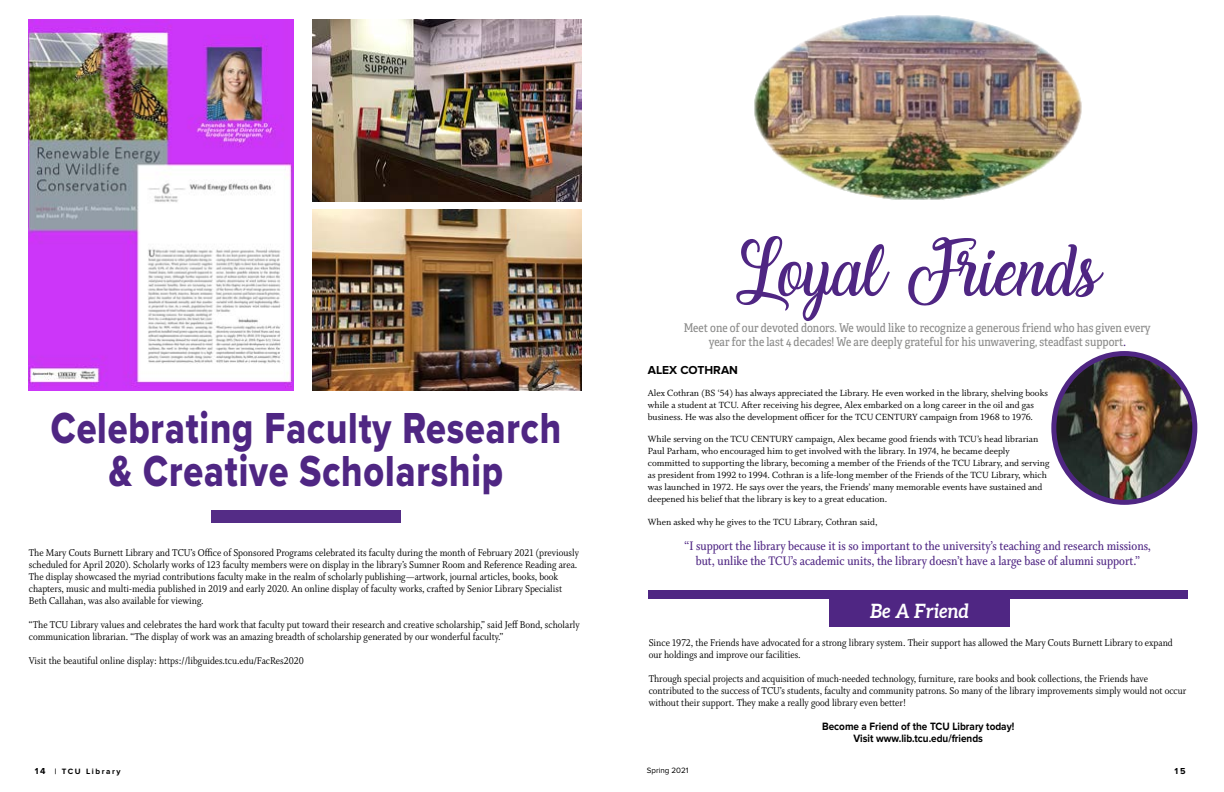
<style>
.page{position:relative;width:1224px;height:792px;background:#fff}
.page>*{position:absolute;margin:0;border:0;box-sizing:border-box;transform-origin:0 0}
.t1{font:55px "Laughing and Smiling";color:#4f2683}
.t2{font:45px/43.2px "Proxima Nova Extrabld";letter-spacing:.025em;color:#4f2683;text-align:center;scale:.8 1}
.t3{font:italic 700 19.8px "Aleo";color:#fff;scale:.91 1}
.t4{font:13.8px/14.4px "Whitman Semibold LF";color:#4f2683;text-align:center;scale:.87 1}
.t5{font:12px/14.4px "Adelle Condensed";color:#8b8b8a;text-align:center}
.t6{font:700 12px "Proxima Nova";color:#000}
.t7{font:11px/12px "Whitman Roman LF";color:#000;scale:.91 1}
.t8{font:700 11px/12px "Proxima Nova";color:#000;text-align:center;scale:.91 1}
.t9{font:10px/12px "Whitman Roman LF";color:#000}
.t10{font:700 9px "Proxima Nova";color:#000}
.t11{font:700 8px "Proxima Nova";letter-spacing:.2em;color:#000}
.t12{font:8px "Proxima Nova";color:#000}
.s1{font-size:10px}
.s2{color:#4f2683}
.s3{font-size:9px}
</style>
<div class="page">
<img style="left:1056px;top:354px;width:139px;height:148px">
<div style="left:1051px;top:351px;width:146px;height:154px;border:5px solid #4f2683;border-radius:50%"></div>
<img style="left:754px;top:15px;width:328px;height:185px">
<div style="left:648px;top:590px;width:540px;height:9px;background:#4f2683"></div>
<div style="left:829px;top:598px;width:180px;height:28px;background:#4f2683"></div>
<img style="left:29px;top:20px;width:265px;height:371px">
<img style="left:312px;top:20px;width:270px;height:182px">
<img style="left:312px;top:209px;width:270px;height:182px">
<div style="left:212px;top:511px;width:189px;height:12px;background:#4f2683"></div>
<h2 class="t2" style="left:51px;top:406px;width:639px">Celebrating Faculty Research &amp; Creative Scholarship</h2>
<p class="t7" style="left:29px;top:546px;width:606px">The Mary Couts Burnett Library and TCU’s Office of Sponsored Programs celebrated its faculty during the month of February 2021 (previously scheduled for April 2020). Scholarly works of 123 faculty members were on display in the library’s Sumner Room and Reference Reading area.<br>The display showcased the myriad contributions faculty make in the realm of scholarly publishing<span class="s1">—</span>artwork, journal articles, books, book chapters, music and multi-media published in 2019 and early 2020. An online display of faculty works, crafted by Senior Library Specialist Beth Callahan, was also available for viewing.</p>
<p class="t7" style="left:29px;top:618px;width:607px">“The TCU Library values and celebrates the hard work that faculty put toward their research and creative scholarship,” said Jeff Bond, scholarly communication librarian. “The display of work was an amazing breadth of scholarship generated by our wonderful faculty.”</p>
<p class="t7" style="left:29px;top:654px;width:304px">Visit the beautiful online display: https://libguides.tcu.edu/FacRes2020</p>
<h1 class="t1" style="left:735px;top:231px;width:367px">Loyal Friends</h1>
<p class="t5" style="left:684px;top:320px;width:469px">Meet one of our devoted donors. We would like to recognize a generous friend who has given every year for the last 4 decades! We are deeply grateful for his unwavering, steadfast support<span class="s2">.</span></p>
<p class="t6" style="left:648px;top:363px;width:92px">ALEX COTHRAN</p>
<p class="t9" style="left:648px;top:387px;width:402px">Alex Cothran (BS ‘54) has always appreciated the Library. He even worked in the library, shelving books while a student at TCU. After receiving his degree, Alex embarked on a long career in the oil and gas business. He was also the development officer for the TCU CENTURY campaign from 1968 to 1976.</p>
<p class="t9" style="left:648px;top:434px;width:403px">While serving on the TCU CENTURY campaign, Alex became good friends with TCU’s head librarian Paul Parham, who encouraged him to get involved with the library. In 1974, he became deeply committed to supporting the library, becoming a member of the Friends of the TCU Library, and serving as president from 1992 to 1994. Cothran is a life-long member of the Friends of the TCU Library, which was launched in 1972. He says over the years, the Friends’ many memorable events have sustained and deepened his belief that the library is key to a great education.</p>
<p class="t9" style="left:648px;top:516px;width:231px">When asked why he gives to the TCU Library, Cothran said,</p>
<p class="t4" style="left:685px;top:539px;width:538px">“I support the library because it is so important to the university’s teaching and research missions, but, unlike the TCU’s academic units, the library doesn’t have a large base of alumni support.”</p>
<h3 class="t3" style="left:870px;top:598px;width:110px">Be A Friend</h3>
<p class="t7" style="left:649px;top:637px;width:578px">Since 1972, the Friends have advocated for a strong library system. Their support has allowed the Mary Couts Burnett Library to expand our holdings and improve our facilities.</p>
<p class="t7" style="left:649px;top:673px;width:592px">Through special projects and acquisition of much-needed technology, furniture, rare books and book collections, the Friends have contributed to the success of TCU’s students, faculty and community patrons. So many of the library improvements simply would not occur without their support. They make a really good library even better!</p>
<p class="t8" style="left:822px;top:721px;width:213px">Become a Friend of the TCU Library today!<br>Visit www.lib.tcu.edu/friends</p>
<p class="t11" style="left:35px;top:767px;width:87px"><span class="s3">14</span> | TCU Library</p>
<p class="t12" style="left:647px;top:766px;width:43px">Spring 2021</p>
<p class="t10" style="left:1175px;top:765px;width:12px">15</p>
</div>
